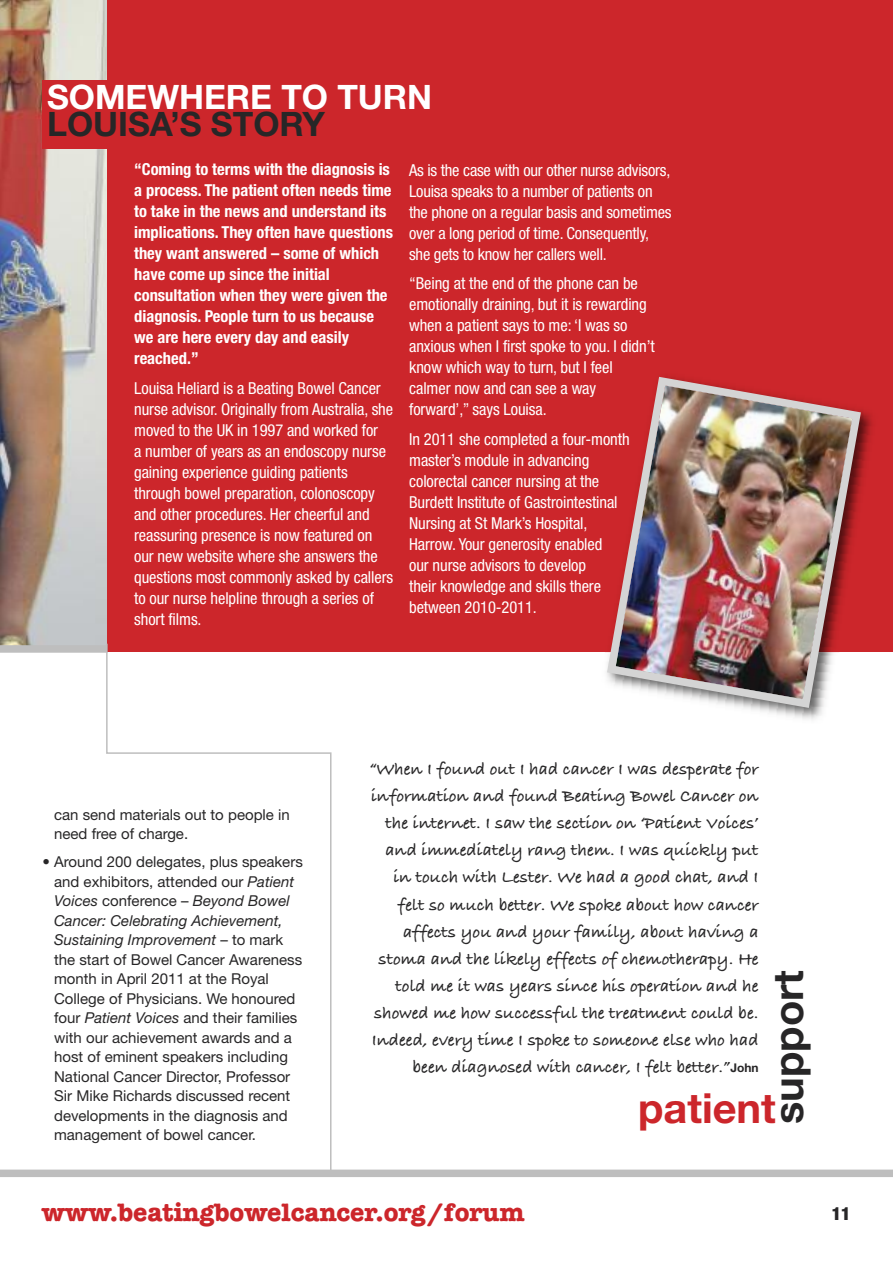
<style>
.page{position:relative;width:893px;height:1263px;background:#fff}
.page>*{position:absolute;margin:0;border:0;box-sizing:border-box;transform-origin:0 0}
.t1{font:700 41.55px "Helvetica Neue";color:#cc262b}
.t2{font:700 41.55px "Helvetica Neue";color:#272627}
.t3{font:700 33.75px "Helvetica Neue";color:#fff}
.t4{font:700 33.75px "Helvetica Neue";color:#272627}
.t5{font:700 25.5px "American Typewriter";color:#cc262b}
.t6{font:18px/27px "Bradley Hand ITCTT Bold";color:#272627;text-align:right}
.t7{font:900 condensed 18px "Helvetica Neue";color:#272627}
.t8{font:condensed 16.5px/21px "Helvetica Neue";letter-spacing:-.005em;color:#fff}
.t9{font:700 condensed 16.5px/21px "Helvetica Neue";color:#fff}
.t10{font:15px/19.5px "Helvetica Neue";color:#272627}
.s1{font-style:italic}
.s2{font-family:"Helvetica Neue";font-weight:700;font-size:12px}
</style>
<div class="page">
<img style="left:0;top:0;width:108px;height:645px">
<div style="left:0;top:1169px;width:893px;height:8px;background:#bebebe"></div>
<div style="left:0;top:645px;width:108px;height:8px;background:#bebebe"></div>
<div style="left:108px;top:0;width:785px;height:652px;background:#cc262b"></div>
<img style="left:769px;top:712px;width:53px;height:8px">
<img style="left:605px;top:376px;width:260px;height:336px">
<div style="left:43px;top:80px;width:401px;height:68px;background:#cc262b"></div>
<svg style="left:105px;top:642px;width:227px;height:528px"></svg>
<h2 class="t3" style="left:47px;top:85px;width:387px">SOMEWHERE TO TURN</h2>
<h2 class="t4" style="left:47px;top:112px;width:280px">LOUISA’S STORY</h2>
<p class="t9" style="left:134px;top:159px;width:260px">“Coming to terms with the diagnosis is a process. The patient often needs time to take in the news and understand its implications. They often have questions they want answered – some of which have come up since the initial consultation when they were given the diagnosis. People turn to us because we are here every day and easily reached.”</p>
<p class="t8" style="left:134px;top:379px;width:261px">Louisa Heliard is a Beating Bowel Cancer nurse advisor. Originally from Australia, she moved to the UK in 1997 and worked for<br>a number of years as an endoscopy nurse gaining experience guiding patients through bowel preparation, colonoscopy and other procedures. Her cheerful and reassuring presence is now featured on our new website where she answers the questions most commonly asked by callers to our nurse helpline through a series of short films.</p>
<p class="t8" style="left:409px;top:161px;width:264px">As is the case with our other nurse advisors, Louisa speaks to a number of patients on the phone on a regular basis and sometimes over a long period of time. Consequently, she gets to know her callers well.</p>
<p class="t8" style="left:409px;top:274px;width:247px">“Being at the end of the phone can be emotionally draining, but it is rewarding when a patient says to me: ‘I was so anxious when I first spoke to you. I didn’t know which way to turn, but I feel calmer now and can see a way forward’,” says Louisa.</p>
<p class="t8" style="left:409px;top:430px;width:222px">In 2011 she completed a four-month master’s module in advancing colorectal cancer nursing at the<br>Burdett Institute of Gastrointestinal<br>Nursing at St Mark’s Hospital,<br>Harrow. Your generosity enabled<br>our nurse advisors to develop<br>their knowledge and skills there between 2010-2011.</p>
<p class="t10" style="left:54px;top:804px;width:237px">can send materials out to people in need free of charge.</p>
<p class="t10" style="left:54px;top:852px;width:250px;text-indent:-12px">• Around 200 delegates, plus speakers and exhibitors, attended our <span class="s1">Patient Voices</span> conference – <span class="s1">Beyond Bowel Cancer: Celebrating Achievement, Sustaining Improvement</span> – to mark the start of Bowel Cancer Awareness month in April 2011 at the Royal College of Physicians. We honoured four <span class="s1">Patient Voices</span> and their families with our achievement awards and a host of eminent speakers including National Cancer Director, Professor Sir Mike Richards discussed recent developments in the diagnosis and management of bowel cancer.</p>
<p class="t6" style="left:369px;top:755px;width:391px">“When I found out I had cancer I was desperate for information and found Beating Bowel Cancer on the internet. I saw the section on ‘Patient Voices’ and immediately rang them. I was quickly put in touch with Lester. We had a good chat, and I felt so much better. We spoke about how cancer affects you and your family, about having a stoma and the likely effects of chemotherapy. He told me it was years since his operation and he showed me how successful the treatment could be.<br>Indeed, every time I spoke to someone else who had been diagnosed with cancer, I felt better.”<span class="s2">John</span></p>
<h1 class="t1" style="left:638px;top:1094px;width:139px">patient</h1>
<h1 class="t2" style="left:773px;top:1124px;width:155px;rotate:-90deg">support</h1>
<h3 class="t5" style="left:42px;top:1203px;width:484px">www.beatingbowelcancer.org/forum</h3>
<p class="t7" style="left:832px;top:1202px;width:20px">11</p>
</div>
